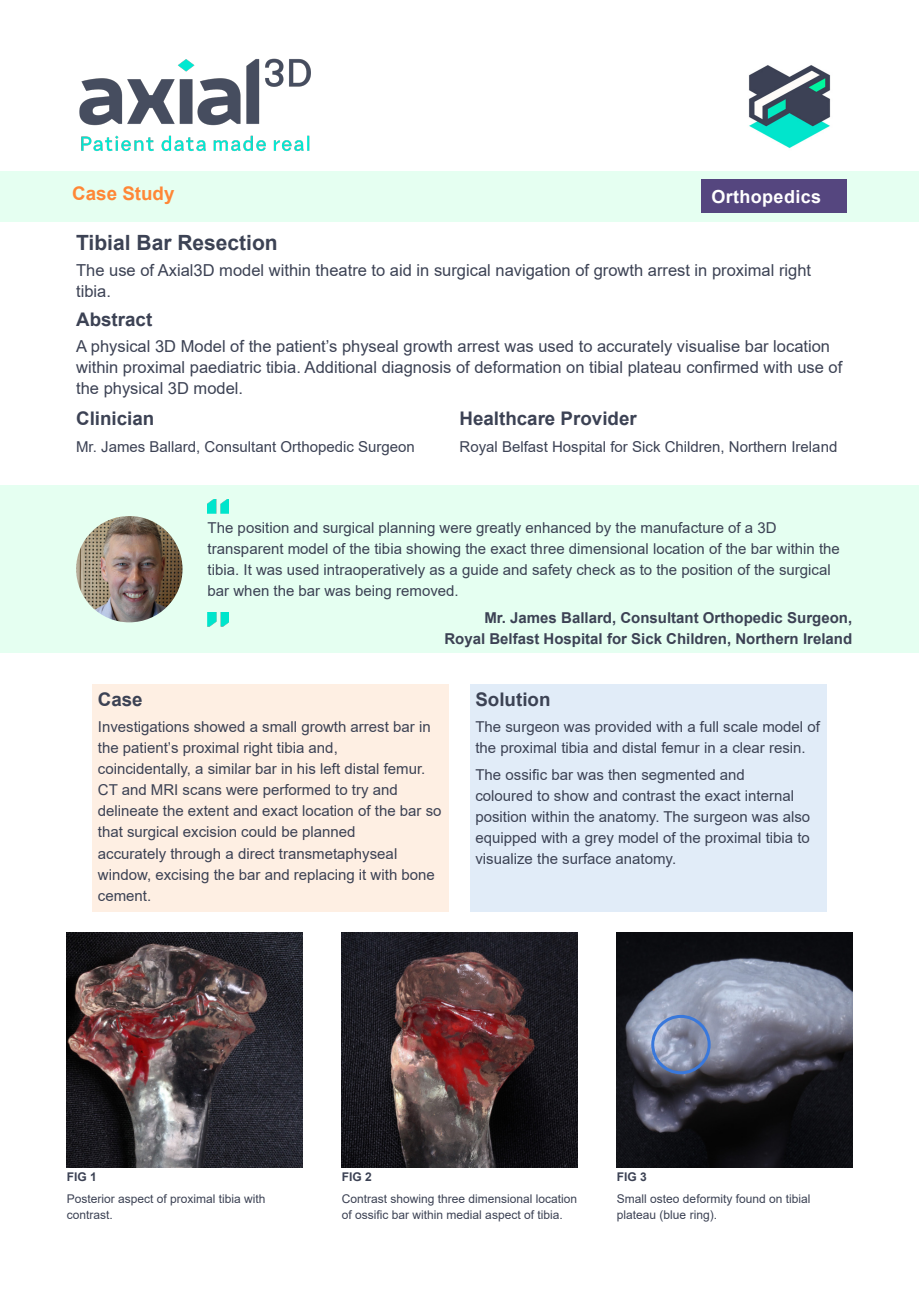
<style>
.page{position:relative;width:919px;height:1289px;background:#fff}
.page>*{position:absolute;margin:0;border:0;box-sizing:border-box;transform-origin:0 0}
.t1{font:700 21px "Arial";color:#3c4254}
.t2{font:700 18.75px "Arial";color:#3c4254}
.t3{font:700 18.75px "Arial";color:#ff8736}
.Body_7pt_break{font:700 18px "Arial";letter-spacing:.02em;color:#fff}
.t4{font:16.5px/21px "Arial";color:#3c4254}
.t5{font:15px/21px "Arial";color:#3c4254}
.t6{font:700 15px/21px "Arial";color:#3c4254;text-align:right}
.t7{font:12px/16.5px "Arial";color:#3c4254}
.t8{font:700 12px "Arial";color:#3c4254}
</style>
<div class="page">
<img style="left:79px;top:58px;width:232px;height:94px">
<img style="left:748px;top:65px;width:83px;height:84px">
<div style="left:0;top:171px;width:918px;height:51px;background:#e5fff1"></div>
<div style="left:92px;top:684px;width:357px;height:227px;background:#feefe3"></div>
<div style="left:469px;top:684px;width:357px;height:227px;background:#e1ecf8"></div>
<img style="left:67px;top:932px;width:235px;height:235px">
<img style="left:342px;top:932px;width:235px;height:235px">
<img style="left:617px;top:932px;width:235px;height:235px">
<div style="left:0;top:485px;width:918px;height:168px;background:#e5fff1"></div>
<img style="left:207px;top:499px;width:22px;height:14px">
<img style="left:207px;top:612px;width:22px;height:14px">
<div style="left:701px;top:180px;width:145px;height:33px;background:#55467f"></div>
<div style="left:651px;top:1014px;width:59px;height:60px;border:3px solid #3978db;border-radius:50%"></div>
<img style="left:76px;top:516px;width:106px;height:106px;border-radius:53px">
<p class="t3" style="left:72px;top:180px;width:104px">Case Study</p>
<p class="Body_7pt_break" style="left:711px;top:184px;width:111px">Orthopedics</p>
<p class="t1" style="left:76px;top:227px;width:203px">Tibial Bar Resection</p>
<p class="t4" style="left:76px;top:259px;width:736px">The use of Axial3D model within theatre to aid in surgical navigation of growth arrest in proximal right tibia.</p>
<p class="t2" style="left:76px;top:306px;width:78px">Abstract</p>
<p class="t4" style="left:76px;top:336px;width:767px">A physical 3D Model of the patient’s physeal growth arrest was used to accurately visualise bar location within proximal paediatric tibia. Additional diagnosis of deformation on tibial plateau confirmed with use of the physical 3D model.</p>
<p class="t2" style="left:76px;top:405px;width:80px">Clinician</p>
<p class="t5" style="left:76px;top:436px;width:340px">Mr. James Ballard, Consultant Orthopedic Surgeon</p>
<p class="t2" style="left:459px;top:405px;width:179px">Healthcare Provider</p>
<p class="t5" style="left:459px;top:436px;width:379px">Royal Belfast Hospital for Sick Children, Northern Ireland</p>
<p class="t5" style="left:207px;top:517px;width:633px">The position and surgical planning were greatly enhanced by the manufacture of a 3D transparent model of the tibia showing the exact three dimensional location of the bar within the tibia. It was used intraoperatively as a guide and safety check as to the position of the surgical bar when the bar was being removed.</p>
<p class="t6" style="left:444px;top:607px;width:409px">Mr. James Ballard, Consultant Orthopedic Surgeon,<br>Royal Belfast Hospital for Sick Children, Northern Ireland</p>
<p class="t2" style="left:98px;top:686px;width:46px">Case</p>
<p class="t5" style="left:98px;top:716px;width:345px">Investigations showed a small growth arrest bar in the patient’s proximal right tibia and,<br>coincidentally, a similar bar in his left distal femur.<br>CT and MRI scans were performed to try and delineate the extent and exact location of the bar so that surgical excision could be planned<br>accurately through a direct transmetaphyseal window, excising the bar and replacing it with bone cement.</p>
<p class="t2" style="left:475px;top:686px;width:76px">Solution</p>
<p class="t5" style="left:475px;top:716px;width:346px">The surgeon was provided with a full scale model of the proximal tibia and distal femur in a clear resin.</p>
<p class="t5" style="left:475px;top:763px;width:336px">The ossific bar was then segmented and<br>coloured to show and contrast the exact internal position within the anatomy. The surgeon was also equipped with a grey model of the proximal tibia to visualize the surface anatomy.</p>
<p class="t8" style="left:67px;top:1168px;width:32px">FIG 1</p>
<p class="t7" style="left:67px;top:1190px;width:200px">Posterior aspect of proximal tibia with contrast.</p>
<p class="t8" style="left:342px;top:1168px;width:32px">FIG 2</p>
<p class="t7" style="left:342px;top:1190px;width:237px">Contrast showing three dimensional location of ossific bar within medial aspect of tibia.</p>
<p class="t8" style="left:617px;top:1168px;width:32px">FIG 3</p>
<p class="t7" style="left:617px;top:1190px;width:195px">Small osteo deformity found on tibial plateau (blue ring).</p>
</div>
